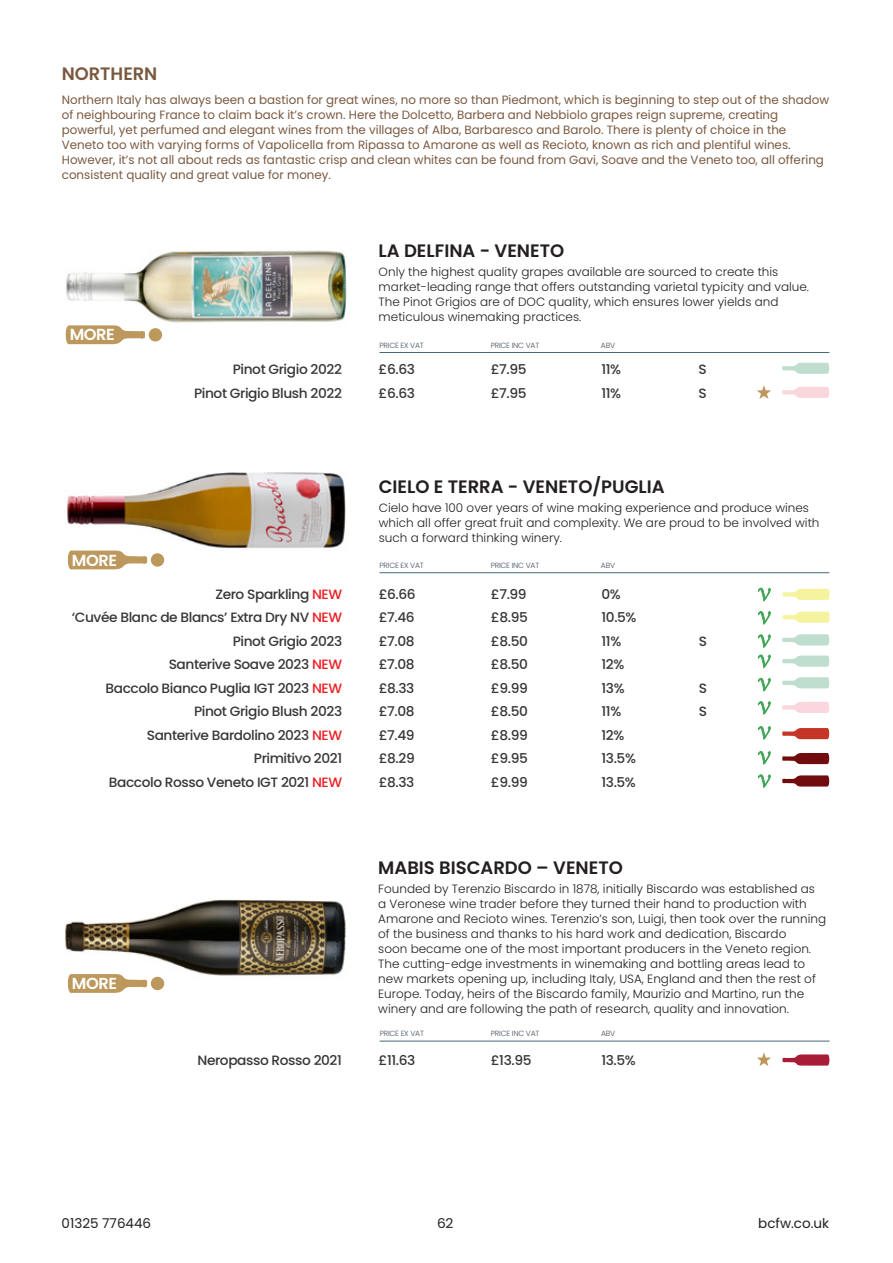
<style>
.page{position:relative;width:893px;height:1263px;background:#fff}
.page>*{position:absolute;margin:0;border:0;box-sizing:border-box;transform-origin:0 0}
.t1{font:600 18px "Poppins";color:#231f20}
.t2{font:600 18px "Poppins";color:#7a5940}
.t3{font:600 15.9px "Poppins";letter-spacing:-.03em;color:#fff}
.t4{font:500 13.5px "Poppins";letter-spacing:-.03em;color:#373739}
.t5{font:13.5px "Poppins";color:#231f20}
.t6{font:300 12px/15px "Poppins";color:#231f20}
.t7{font:12px/15px "Poppins";color:#7a5940}
.t8{font:300 7.5px "Poppins";letter-spacing:-.03em;color:#414f5f}
.s1{color:#ee1d23}
</style>
<div class="page">
<img style="left:66px;top:250px;width:281px;height:73px">
<svg style="left:782px;top:386px;width:47px;height:12px"></svg>
<svg style="left:782px;top:362px;width:47px;height:12px"></svg>
<svg style="left:757px;top:385px;width:14px;height:14px"></svg>
<hr style="left:379px;top:352px;width:450px;height:1px;background:#476979">
<img style="left:67px;top:472px;width:279px;height:77px">
<svg style="left:783px;top:588px;width:47px;height:12px"></svg>
<svg style="left:782px;top:634px;width:47px;height:11px"></svg>
<svg style="left:782px;top:655px;width:47px;height:12px"></svg>
<svg style="left:783px;top:611px;width:47px;height:12px"></svg>
<svg style="left:782px;top:677px;width:47px;height:11px"></svg>
<svg style="left:782px;top:702px;width:47px;height:11px"></svg>
<svg style="left:782px;top:753px;width:47px;height:11px"></svg>
<svg style="left:782px;top:728px;width:47px;height:11px"></svg>
<svg style="left:782px;top:775px;width:47px;height:11px"></svg>
<hr style="left:379px;top:572px;width:450px;height:1px;background:#476979">
<img style="left:65px;top:899px;width:281px;height:79px">
<svg style="left:782px;top:1054px;width:47px;height:11px"></svg>
<svg style="left:757px;top:1052px;width:14px;height:14px"></svg>
<hr style="left:380px;top:1041px;width:450px;height:1px;background:#476979">
<svg style="left:757px;top:587px;width:14px;height:15px"></svg>
<svg style="left:757px;top:611px;width:14px;height:14px"></svg>
<svg style="left:757px;top:634px;width:14px;height:35px"></svg>
<svg style="left:757px;top:677px;width:14px;height:15px"></svg>
<svg style="left:757px;top:701px;width:14px;height:14px"></svg>
<svg style="left:757px;top:751px;width:14px;height:14px"></svg>
<svg style="left:757px;top:726px;width:14px;height:14px"></svg>
<svg style="left:757px;top:774px;width:14px;height:15px"></svg>
<svg style="left:66px;top:325px;width:79px;height:20px"></svg>
<div style="left:149px;top:328px;width:13px;height:13px;background:#bd985c;border-radius:50%"></div>
<svg style="left:68px;top:550px;width:79px;height:20px"></svg>
<div style="left:151px;top:553px;width:13px;height:14px;background:#bd985c;border-radius:50%"></div>
<svg style="left:68px;top:974px;width:79px;height:19px"></svg>
<div style="left:151px;top:977px;width:13px;height:13px;background:#bd985c;border-radius:50%"></div>
<p class="t2" style="left:62px;top:63px;width:97px">NORTHERN</p>
<p class="t7" style="left:62px;top:92px;width:769px">Northern Italy has always been a bastion for great wines, no more so than Piedmont, which is beginning to step out of the shadow of neighbouring France to claim back it’s crown. Here the Dolcetto, Barbera and Nebbiolo grapes reign supreme, creating powerful, yet perfumed and elegant wines from the villages of Alba, Barbaresco and Barolo. There is plenty of choice in the Veneto too with varying forms of Vapolicella from Ripassa to Amarone as well as Recioto, known as rich and plentiful wines.<br>However, it’s not all about reds as fantastic crisp and clean whites can be found from Gavi, Soave and the Veneto too, all offering consistent quality and great value for money.</p>
<p class="t3" style="left:70px;top:326px;width:47px">MORE</p>
<p class="t3" style="left:72px;top:551px;width:47px">MORE</p>
<p class="t1" style="left:379px;top:240px;width:187px">LA DELFINA - VENETO</p>
<p class="t6" style="left:379px;top:265px;width:432px">Only the highest quality grapes available are sourced to create this market-leading range that offers outstanding varietal typicity and value.<br>The Pinot Grigios are of DOC quality, which ensures lower yields and meticulous winemaking practices.</p>
<p class="t8" style="left:379px;top:341px;width:46px">PRICE EX VAT</p>
<p class="t8" style="left:491px;top:341px;width:50px">PRICE INC VAT</p>
<p class="t8" style="left:601px;top:341px;width:16px">ABV</p>
<p class="t4" style="left:233px;top:362px;width:111px">Pinot Grigio 2022</p>
<p class="t4" style="left:378px;top:362px;width:38px">£6.63</p>
<p class="t4" style="left:491px;top:362px;width:37px">£7.95</p>
<p class="t4" style="left:601px;top:362px;width:21px">11%</p>
<p class="t4" style="left:699px;top:362px;width:10px">S</p>
<p class="t4" style="left:194px;top:385px;width:149px">Pinot Grigio Blush 2022</p>
<p class="t4" style="left:378px;top:385px;width:38px">£6.63</p>
<p class="t4" style="left:491px;top:385px;width:37px">£7.95</p>
<p class="t4" style="left:601px;top:385px;width:21px">11%</p>
<p class="t4" style="left:699px;top:385px;width:10px">S</p>
<p class="t1" style="left:379px;top:476px;width:287px">CIELO E TERRA - VENETO/PUGLIA</p>
<p class="t6" style="left:379px;top:501px;width:442px">Cielo have 100 over years of wine making experience and produce wines which all offer great fruit and complexity. We are proud to be involved with such a forward thinking winery.</p>
<p class="t8" style="left:379px;top:561px;width:46px">PRICE EX VAT</p>
<p class="t8" style="left:491px;top:561px;width:50px">PRICE INC VAT</p>
<p class="t8" style="left:601px;top:561px;width:16px">ABV</p>
<p class="t4" style="left:215px;top:586px;width:128px">Zero Sparkling <span class="s1">NEW</span></p>
<p class="t4" style="left:379px;top:586px;width:39px">£6.66</p>
<p class="t4" style="left:491px;top:586px;width:37px">£7.99</p>
<p class="t4" style="left:601px;top:586px;width:21px">0%</p>
<p class="t4" style="left:72px;top:610px;width:272px">‘Cuvée Blanc de Blancs’ Extra Dry NV <span class="s1">NEW</span></p>
<p class="t4" style="left:379px;top:610px;width:38px">£7.46</p>
<p class="t4" style="left:491px;top:610px;width:38px">£8.95</p>
<p class="t4" style="left:601px;top:610px;width:37px">10.5%</p>
<p class="t4" style="left:233px;top:633px;width:111px">Pinot Grigio 2023</p>
<p class="t4" style="left:379px;top:633px;width:37px">£7.08</p>
<p class="t4" style="left:491px;top:633px;width:38px">£8.50</p>
<p class="t4" style="left:601px;top:633px;width:21px">11%</p>
<p class="t4" style="left:699px;top:633px;width:10px">S</p>
<p class="t4" style="left:169px;top:657px;width:175px">Santerive Soave 2023 <span class="s1">NEW</span></p>
<p class="t4" style="left:379px;top:657px;width:37px">£7.08</p>
<p class="t4" style="left:491px;top:657px;width:38px">£8.50</p>
<p class="t4" style="left:601px;top:657px;width:24px">12%</p>
<p class="t4" style="left:106px;top:680px;width:238px">Baccolo Bianco Puglia IGT 2023 <span class="s1">NEW</span></p>
<p class="t4" style="left:379px;top:680px;width:37px">£8.33</p>
<p class="t4" style="left:491px;top:680px;width:38px">£9.99</p>
<p class="t4" style="left:601px;top:680px;width:25px">13%</p>
<p class="t4" style="left:699px;top:680px;width:10px">S</p>
<p class="t4" style="left:194px;top:704px;width:150px">Pinot Grigio Blush 2023</p>
<p class="t4" style="left:379px;top:704px;width:37px">£7.08</p>
<p class="t4" style="left:491px;top:704px;width:38px">£8.50</p>
<p class="t4" style="left:601px;top:704px;width:21px">11%</p>
<p class="t4" style="left:699px;top:704px;width:10px">S</p>
<p class="t4" style="left:147px;top:727px;width:197px">Santerive Bardolino 2023 <span class="s1">NEW</span></p>
<p class="t4" style="left:379px;top:727px;width:37px">£7.49</p>
<p class="t4" style="left:491px;top:727px;width:38px">£8.99</p>
<p class="t4" style="left:601px;top:727px;width:24px">12%</p>
<p class="t4" style="left:254px;top:751px;width:90px">Primitivo 2021</p>
<p class="t4" style="left:379px;top:751px;width:38px">£8.29</p>
<p class="t4" style="left:491px;top:751px;width:38px">£9.95</p>
<p class="t4" style="left:601px;top:751px;width:36px">13.5%</p>
<p class="t4" style="left:109px;top:774px;width:235px">Baccolo Rosso Veneto IGT 2021 <span class="s1">NEW</span></p>
<p class="t4" style="left:379px;top:774px;width:37px">£8.33</p>
<p class="t4" style="left:491px;top:774px;width:38px">£9.99</p>
<p class="t4" style="left:601px;top:774px;width:36px">13.5%</p>
<p class="t3" style="left:72px;top:974px;width:47px">MORE</p>
<p class="t1" style="left:378px;top:857px;width:246px">MABIS BISCARDO – VENETO</p>
<p class="t6" style="left:378px;top:881px;width:449px">Founded by Terenzio Biscardo in 1878, initially Biscardo was established as<br>a Veronese wine trader before they turned their hand to production with Amarone and Recioto wines. Terenzio’s son, Luigi, then took over the running of the business and thanks to his hard work and dedication, Biscardo<br>soon became one of the most important producers in the Veneto region.<br>The cutting-edge investments in winemaking and bottling areas lead to new markets opening up, including Italy, USA, England and then the rest of Europe. Today, heirs of the Biscardo family, Maurizio and Martino, run the winery and are following the path of research, quality and innovation.</p>
<p class="t8" style="left:380px;top:1029px;width:46px">PRICE EX VAT</p>
<p class="t8" style="left:491px;top:1029px;width:50px">PRICE INC VAT</p>
<p class="t8" style="left:601px;top:1029px;width:16px">ABV</p>
<p class="t4" style="left:197px;top:1052px;width:146px">Neropasso Rosso 2021</p>
<p class="t4" style="left:378px;top:1052px;width:38px">£11.63</p>
<p class="t4" style="left:491px;top:1052px;width:42px">£13.95</p>
<p class="t4" style="left:601px;top:1052px;width:36px">13.5%</p>
<p class="t5" style="left:62px;top:1216px;width:91px">01325 776446</p>
<p class="t5" style="left:437px;top:1216px;width:18px">62</p>
<p class="t5" style="left:758px;top:1216px;width:72px">bcfw.co.uk</p>
</div>
